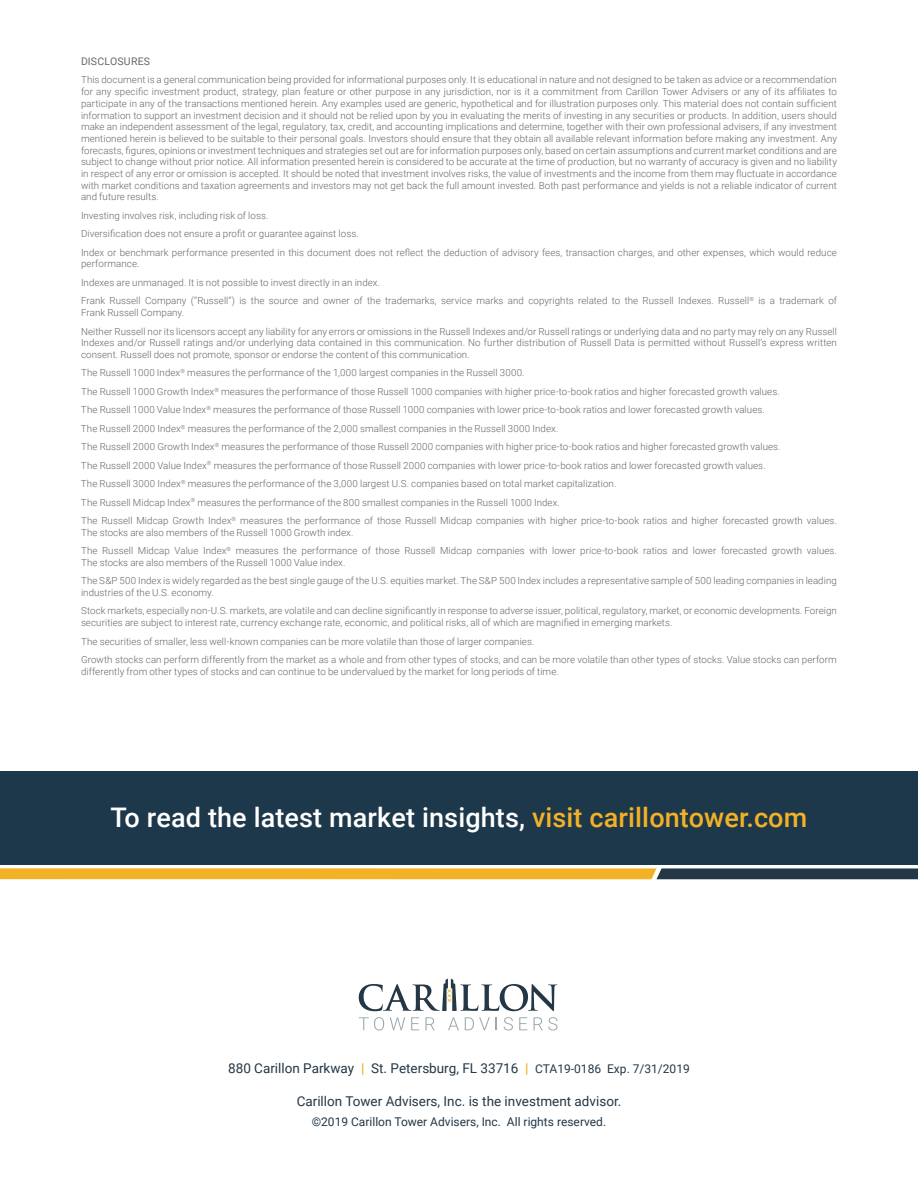
<style>
.page{position:relative;width:918px;height:1188px;background:#fff}
.page>*{position:absolute;margin:0;border:0;box-sizing:border-box;transform-origin:0 0}
.t1{font:500 27px "Roboto";letter-spacing:.005em;color:#fff}
.t2{font:13.5px "Roboto";color:#233746}
.t3{font:12px "Roboto";color:#233746}
.t4{font:10.5px "Roboto";letter-spacing:.015em;color:#666768}
.t5{font:300 9.75px/18.5px "Roboto";letter-spacing:.005em;color:#666768}
.s1{color:#f3b125}
.s2{font-weight:700;color:#f3b125}
.s3{font-size:12px}
</style>
<div class="page">
<div style="left:0;top:771px;width:918px;height:94px;background:#1e384b"></div>
<svg style="left:359px;top:1017px;width:25px;height:13px"></svg>
<svg style="left:390px;top:1017px;width:15px;height:13px"></svg>
<svg style="left:411px;top:1017px;width:8px;height:13px"></svg>
<svg style="left:425px;top:1017px;width:10px;height:13px"></svg>
<svg style="left:448px;top:1017px;width:11px;height:13px"></svg>
<svg style="left:465px;top:1017px;width:25px;height:13px"></svg>
<svg style="left:496px;top:1017px;width:1px;height:13px"></svg>
<svg style="left:504px;top:1017px;width:9px;height:13px"></svg>
<svg style="left:519px;top:1017px;width:8px;height:13px"></svg>
<svg style="left:534px;top:1017px;width:24px;height:13px"></svg>
<svg style="left:359px;top:979px;width:198px;height:32px"></svg>
<svg style="left:0;top:868px;width:918px;height:11px;background:#bb9337"></svg>
<p class="t4" style="left:81px;top:54px;width:71px">DISCLOSURES</p>
<p class="t5" style="left:81px;top:74px;width:757px;line-height:11.7px;text-align:justify">This document is a general communication being provided for informational purposes only. It is educational in nature and not designed to be taken as advice or a recommendation for any specific investment product, strategy, plan feature or other purpose in any jurisdiction, nor is it a commitment from Carillon Tower Advisers or any of its affiliates to participate in any of the transactions mentioned herein. Any examples used are generic, hypothetical and for illustration purposes only. This material does not contain sufficient information to support an investment decision and it should not be relied upon by you in evaluating the merits of investing in any securities or products. In addition, users should make an independent assessment of the legal, regulatory, tax, credit, and accounting implications and determine, together with their own professional advisers, if any investment mentioned herein is believed to be suitable to their personal goals. Investors should ensure that they obtain all available relevant information before making any investment. Any forecasts, figures, opinions or investment techniques and strategies set out are for information purposes only, based on certain assumptions and current market conditions and are subject to change without prior notice. All information presented herein is considered to be accurate at the time of production, but no warranty of accuracy is given and no liability in respect of any error or omission is accepted. It should be noted that investment involves risks, the value of investments and the income from them may fluctuate in accordance with market conditions and taxation agreements and investors may not get back the full amount invested. Both past performance and yields is not a reliable indicator of current and future results.</p>
<p class="t5" style="left:81px;top:206px;width:757px">Investing involves risk, including risk of loss.<br>Diversification does not ensure a profit or guarantee against loss.<br>Index or benchmark performance presented in this document does not reflect the deduction of advisory fees, transaction charges, and other expenses, which would reduce</p>
<p class="t5" style="left:81px;top:254px;width:757px">performance.<br>Indexes are unmanaged. It is not possible to invest directly in an index.<br>Frank Russell Company (“Russell”) is the source and owner of the trademarks, service marks and copyrights related to the Russell Indexes. Russell<sup>®</sup> is a trademark of</p>
<p class="t5" style="left:81px;top:303px;width:757px">Frank Russell Company.<br>Neither Russell nor its licensors accept any liability for any errors or omissions in the Russell Indexes and/or Russell ratings or underlying data and no party may rely on any Russell</p>
<p class="t5" style="left:81px;top:337px;width:757px;line-height:11.7px">Indexes and/or Russell ratings and/or underlying data contained in this communication. No further distribution of Russell Data is permitted without Russell’s express written consent. Russell does not promote, sponsor or endorse the content of this communication.</p>
<p class="t5" style="left:81px;top:363px;width:758px">The Russell 1000 Index<sup>®</sup> measures the performance of the 1,000 largest companies in the Russell 3000.<br>The Russell 1000 Growth Index<sup>®</sup> measures the performance of those Russell 1000 companies with higher price-to-book ratios and higher forecasted growth values.<br>The Russell 1000 Value Index<sup>®</sup> measures the performance of those Russell 1000 companies with lower price-to-book ratios and lower forecasted growth values.<br>The Russell 2000 Index<sup>®</sup> measures the performance of the 2,000 smallest companies in the Russell 3000 Index.<br>The Russell 2000 Growth Index<sup>®</sup> measures the performance of those Russell 2000 companies with higher price-to-book ratios and higher forecasted growth values.<br>The Russell 2000 Value Index<sup>®</sup> measures the performance of those Russell 2000 companies with lower price-to-book ratios and lower forecasted growth values.<br>The Russell 3000 Index<sup>®</sup> measures the performance of the 3,000 largest U.S. companies based on total market capitalization.<br>The Russell Midcap Index<sup>®</sup> measures the performance of the 800 smallest companies in the Russell 1000 Index.<br>The Russell Midcap Growth Index<sup>®</sup> measures the performance of those Russell Midcap companies with higher price-to-book ratios and higher forecasted growth values.</p>
<p class="t5" style="left:81px;top:523px;width:758px">The stocks are also members of the Russell 1000 Growth index.<br>The Russell Midcap Value Index<sup>®</sup> measures the performance of those Russell Midcap companies with lower price-to-book ratios and lower forecasted growth values.</p>
<p class="t5" style="left:81px;top:553px;width:757px">The stocks are also members of the Russell 1000 Value index.<br>The S&amp;P 500 Index is widely regarded as the best single gauge of the U.S. equities market. The S&amp;P 500 Index includes a representative sample of 500 leading companies in leading</p>
<p class="t5" style="left:81px;top:583px;width:757px">industries of the U.S. economy.<br>Stock markets, especially non-U.S. markets, are volatile and can decline significantly in response to adverse issuer, political, regulatory, market, or economic developments. Foreign</p>
<p class="t5" style="left:81px;top:613px;width:757px">securities are subject to interest rate, currency exchange rate, economic, and political risks, all of which are magnified in emerging markets.<br>The securities of smaller, less well-known companies can be more volatile than those of larger companies.<br>Growth stocks can perform differently from the market as a whole and from other types of stocks, and can be more volatile than other types of stocks. Value stocks can perform</p>
<p class="t5" style="left:81px;top:662px;width:479px">differently from other types of stocks and can continue to be undervalued by the market for long periods of time.</p>
<h1 class="t1" style="left:111px;top:798px;width:698px">To read the latest market insights, <span class="s1">visit carillontower.com</span></h1>
<h2 class="t2" style="left:228px;top:1059px;width:463px">880 Carillon Parkway <span class="s2">|</span> St. Petersburg, FL 33716 <span class="s2">|</span> <span class="s3">CTA19-0186 Exp. 7/31/2019</span></h2>
<h2 class="t2" style="left:297px;top:1092px;width:326px">Carillon Tower Advisers, Inc. is the investment advisor.</h2>
<p class="t3" style="left:312px;top:1113px;width:296px">©2019 Carillon Tower Advisers, Inc. All rights reserved.</p>
</div>
